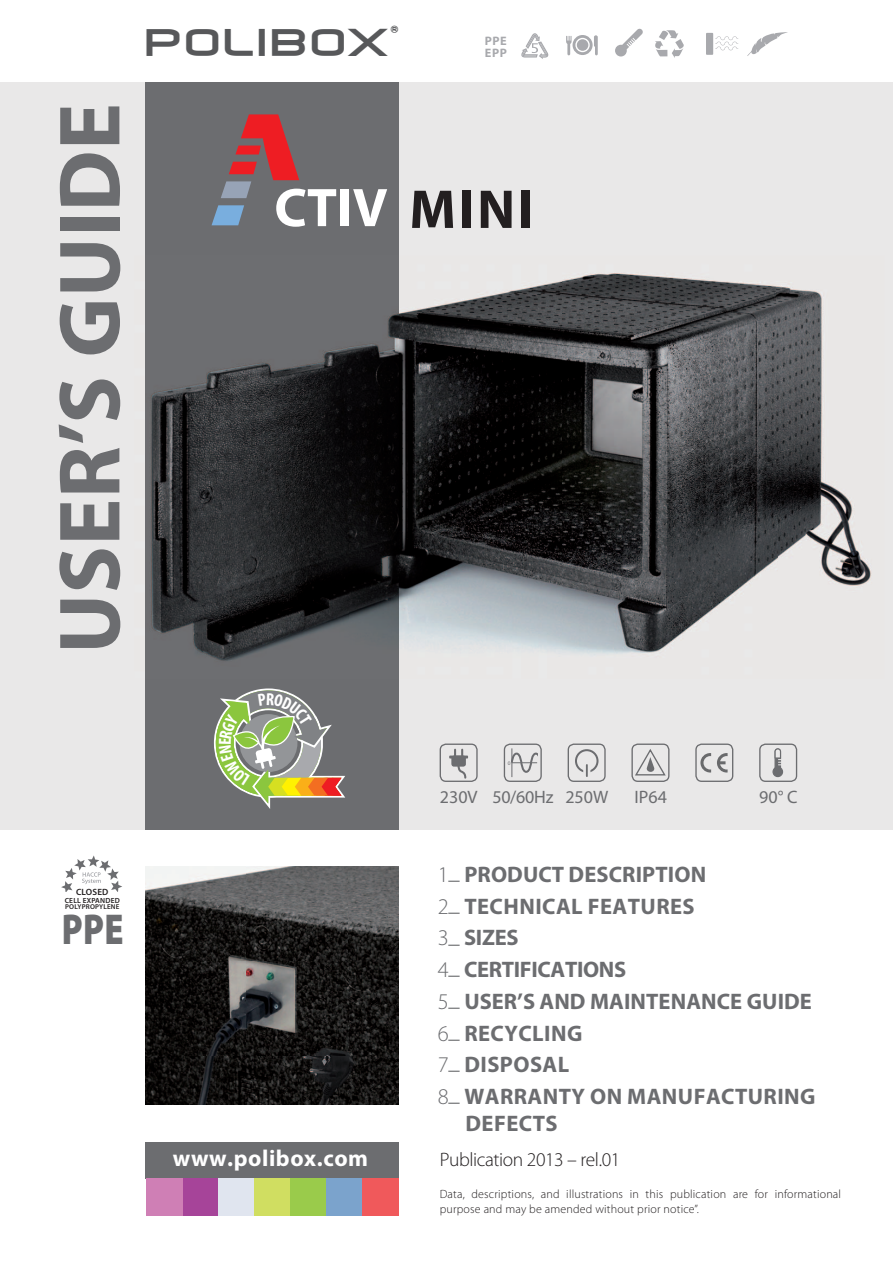
<style>
.page{position:relative;width:893px;height:1263px;background:#fff}
.page>*{position:absolute;margin:0;border:0;box-sizing:border-box;transform-origin:0 0}
.t1{font:700 87.75px "Myriad Pro";letter-spacing:.005em;color:#6c6d70}
.t2{font:700 54.9px "Myriad Pro";color:#fff}
.t3{font:900 43.35px "Myriad Pro";color:#6c6d70;scale:.8 1}
.t4{font:42.9px "Neuropolitical";letter-spacing:.1em;color:#57585a}
.t5{font:700 23.1px "Myriad Pro";letter-spacing:.025em;color:#fff}
.t6{font:700 22.5px/31.7px "Myriad Pro";letter-spacing:.02em;color:#6c6d70}
.t7{font:300 19.5px "Myriad Pro";letter-spacing:-.02em;color:#231f20}
.t8{font:18px "Myriad Pro";color:#6c6d70}
.t9{font:700 12.3px/11.7px "Myriad Pro";letter-spacing:.045em;color:#a8a9ad}
.t10{font:12.3px "Neuropolitical";color:#57585a}
.t11{font:300 12px/15px "Myriad Pro";letter-spacing:.015em;color:#231f20}
.t12{font:600 9.15px "Myriad Pro";letter-spacing:.02em;color:#231f20}
.t13{font:600 7.5px "Myriad Pro";letter-spacing:.03em;color:#231f20}
.t14{font:600 7.05px "Myriad Pro";letter-spacing:.03em;color:#231f20}
.t15{font:5.4px "Myriad Pro";color:#6c6d70}
.s1{font-size:55.2px;color:#231f20}
.s2{font-weight:300}
</style>
<div class="page">
<div style="left:146px;top:1142px;width:253px;height:37px;background:#6c6d70"></div>
<div style="left:146px;top:1179px;width:37px;height:37px;background:#cf7fb5"></div>
<div style="left:183px;top:1179px;width:35px;height:37px;background:#a64499"></div>
<div style="left:218px;top:1179px;width:36px;height:37px;background:#e0e5ef"></div>
<div style="left:254px;top:1179px;width:36px;height:37px;background:#d0de61"></div>
<div style="left:290px;top:1179px;width:36px;height:37px;background:#9acb4b"></div>
<div style="left:326px;top:1179px;width:36px;height:37px;background:#7ba3cc"></div>
<div style="left:362px;top:1179px;width:37px;height:37px;background:#f0595b"></div>
<div style="left:0;top:82px;width:893px;height:747px;background:#e9e8e8"></div>
<div style="left:146px;top:82px;width:253px;height:747px;background:#6c6d70"></div>
<svg style="left:521px;top:33px;width:27px;height:26px"></svg>
<svg style="left:566px;top:35px;width:32px;height:20px"></svg>
<svg style="left:615px;top:29px;width:28px;height:27px"></svg>
<svg style="left:655px;top:30px;width:29px;height:28px"></svg>
<svg style="left:706px;top:33px;width:32px;height:22px"></svg>
<svg style="left:747px;top:32px;width:41px;height:24px"></svg>
<div style="left:440px;top:743px;width:38px;height:39px;border:1px solid #6c6d70;border-radius:6px"></div>
<div style="left:504px;top:743px;width:38px;height:39px;border:1px solid #6c6d70;border-radius:6px"></div>
<div style="left:568px;top:743px;width:38px;height:39px;border:1px solid #6c6d70;border-radius:6px"></div>
<div style="left:631px;top:743px;width:38px;height:39px;border:1px solid #6c6d70;border-radius:6px"></div>
<svg style="left:700px;top:753px;width:11px;height:19px"></svg>
<svg style="left:717px;top:753px;width:11px;height:19px"></svg>
<div style="left:695px;top:743px;width:38px;height:39px;border:1px solid #6c6d70;border-radius:6px"></div>
<div style="left:759px;top:743px;width:38px;height:39px;border:1px solid #6c6d70;border-radius:6px"></div>
<svg style="left:635px;top:749px;width:31px;height:27px"></svg>
<div style="left:575px;top:749px;width:23px;height:24px;border:2px solid #6c6d70;border-radius:50%"></div>
<div style="left:583px;top:762px;width:7px;height:17px;border:3px solid #e9e8e8"></div>
<hr style="left:449px;top:755px;width:19px;height:3px;background:#6c6d70">
<div style="left:451px;top:755px;width:15px;height:12px;background:#6c6d70;border-radius:3px"></div>
<svg style="left:454px;top:749px;width:13px;height:30px"></svg>
<svg style="left:511px;top:748px;width:26px;height:29px"></svg>
<div style="left:773px;top:767px;width:9px;height:9px;background:#6c6d70;border-radius:50%"></div>
<div style="left:772px;top:766px;width:11px;height:11px;border:1px solid #6c6d70;border-radius:50%"></div>
<svg style="left:774px;top:748px;width:9px;height:24px"></svg>
<svg style="left:61px;top:855px;width:61px;height:37px"></svg>
<img style="left:146px;top:866px;width:253px;height:238px">
<svg style="left:221px;top:114px;width:78px;height:84px"></svg>
<svg style="left:212px;top:205px;width:32px;height:20px"></svg>
<img style="left:145px;top:256px;width:1px;height:423px">
<img style="left:151px;top:273px;width:720px;height:388px">
<img style="left:348px;top:273px;width:51px;height:388px">
<svg style="left:214px;top:688px;width:131px;height:121px"></svg>
<h1 class="t1" style="left:56px;top:654px;width:552px;rotate:-90deg">USER’S GUIDE</h1>
<h3 class="t4" style="left:146px;top:29px;width:242px">POLIBOX</h3>
<p class="t10" style="left:391px;top:26px;width:9px">®</p>
<p class="t9" style="left:485px;top:36px;width:23px">PPE<br>EPP</p>
<h2 class="t2" style="left:274px;top:187px;width:261px">CTIV <span class="s1">MINI</span></h2>
<p class="t12" style="left:76px;top:888px;width:34px">CLOSED</p>
<p class="t13" style="left:65px;top:897px;width:57px">CELL EXPANDED</p>
<p class="t14" style="left:65px;top:904px;width:56px">POLYPROPYLENE</p>
<h3 class="t3" style="left:62px;top:913px;width:79px">PPE</h3>
<p class="t5" style="left:173px;top:1150px;width:197px">www.polibox.com</p>
<p class="t15" style="left:508px;top:761px;width:4px">0</p>
<p class="t8" style="left:440px;top:790px;width:115px">230V 50/60Hz</p>
<p class="t8" style="left:635px;top:790px;width:34px">IP64</p>
<p class="t8" style="left:759px;top:790px;width:40px">90° C</p>
<p class="t8" style="left:565px;top:790px;width:44px">250W</p>
<p class="t6" style="left:438px;top:860px;width:379px"><span class="s2">1_</span> PRODUCT DESCRIPTION<br><span class="s2">2_</span> TECHNICAL FEATURES<br><span class="s2">3_</span> SIZES<br><span class="s2">4_</span> CERTIFICATIONS<br><span class="s2">5_</span> USER’S AND MAINTENANCE GUIDE<br><span class="s2">6_</span> RECYCLING<br><span class="s2">7_</span> DISPOSAL<br><span class="s2">8_</span> WARRANTY ON MANUFACTURING</p>
<p class="t6" style="left:465px;top:1110px;width:94px">DEFECTS</p>
<p class="t7" style="left:440px;top:1152px;width:182px">Publication 2013 – rel.01</p>
<p class="t11" style="left:440px;top:1188px;width:403px">Data, descriptions, and illustrations in this publication are for informational purpose and may be amended without prior notice”.</p>
</div>
